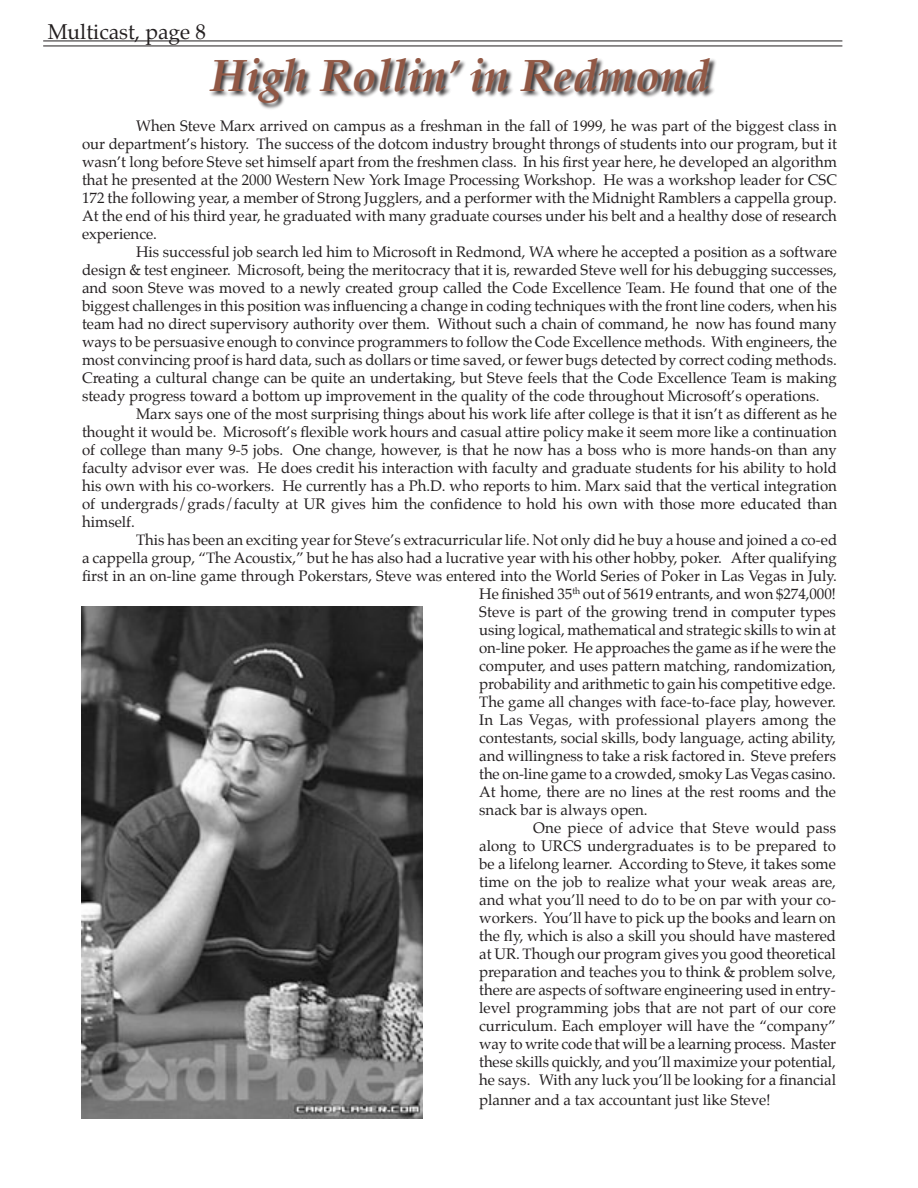
<style>
.page{position:relative;width:918px;height:1188px;background:#fff}
.page>*{position:absolute;margin:0;border:0;box-sizing:border-box;transform-origin:0 0}
.t1{font:italic 700 45px "Palatino";color:#915845}
.t2{font:21px "Palatino";color:#231f20}
.t3{font:15px/18px "Palatino";color:#231f20;text-align:justify}
</style>
<div class="page">
<hr style="left:43px;top:40px;width:799px;height:1px;background:#231f20">
<hr style="left:43px;top:45px;width:799px;height:1px;background:#231f20">
<img style="left:81px;top:606px;width:342px;height:513px">
<div style="left:209px;top:58px;width:508px;height:53px;background:#231f20;opacity:.9"></div>
<h2 class="t2" style="left:48px;top:18px;width:160px">Multicast, page 8</h2>
<p class="t1" style="left:211px;top:48px;width:501px">High Rollin’ in Redmond</p>
<p class="t3" style="left:82px;top:118px;width:756px;text-indent:54px">When Steve Marx arrived on campus as a freshman in the fall of 1999, he was part of the biggest class in our department’s history. The success of the dotcom industry brought throngs of students into our program, but it wasn’t long before Steve set himself apart from the freshmen class. In his first year here, he developed an algorithm that he presented at the 2000 Western New York Image Processing Workshop. He was a workshop leader for CSC 172 the following year, a member of Strong Jugglers, and a performer with the Midnight Ramblers a cappella group.<br>At the end of his third year, he graduated with many graduate courses under his belt and a healthy dose of research experience.</p>
<p class="t3" style="left:82px;top:244px;width:757px;text-indent:54px">His successful job search led him to Microsoft in Redmond, WA where he accepted a position as a software design &amp; test engineer. Microsoft, being the meritocracy that it is, rewarded Steve well for his debugging successes, and soon Steve was moved to a newly created group called the Code Excellence Team. He found that one of the biggest challenges in this position was influencing a change in coding techniques with the front line coders, when his team had no direct supervisory authority over them. Without such a chain of command, he now has found many ways to be persuasive enough to convince programmers to follow the Code Excellence methods. With engineers, the most convincing proof is hard data, such as dollars or time saved, or fewer bugs detected by correct coding methods.<br>Creating a cultural change can be quite an undertaking, but Steve feels that the Code Excellence Team is making steady progress toward a bottom up improvement in the quality of the code throughout Microsoft’s operations.</p>
<p class="t3" style="left:82px;top:406px;width:757px;text-indent:54px">Marx says one of the most surprising things about his work life after college is that it isn’t as different as he thought it would be. Microsoft’s flexible work hours and casual attire policy make it seem more like a continuation of college than many 9-5 jobs. One change, however, is that he now has a boss who is more hands-on than any faculty advisor ever was. He does credit his interaction with faculty and graduate students for his ability to hold his own with his co-workers. He currently has a Ph.D. who reports to him. Marx said that the vertical integration of undergrads/grads/faculty at UR gives him the confidence to hold his own with those more educated than himself.</p>
<p class="t3" style="left:136px;top:532px;width:703px">This has been an exciting year for Steve’s extracurricular life. Not only did he buy a house and joined a co-ed</p>
<p class="t3" style="left:82px;top:550px;width:756px">a cappella group, “The Acoustix,” but he has also had a lucrative year with his other hobby, poker. After qualifying</p>
<p class="t3" style="left:82px;top:568px;width:756px">first in an on-line game through Pokerstars, Steve was entered into the World Series of Poker in Las Vegas in July.</p>
<p class="t3" style="left:479px;top:586px;width:358px">He finished 35<sup>th</sup> out of 5619 entrants, and won $274,000!</p>
<p class="t3" style="left:479px;top:604px;width:358px">Steve is part of the growing trend in computer types</p>
<p class="t3" style="left:479px;top:622px;width:358px">using logical, mathematical and strategic skills to win at</p>
<p class="t3" style="left:479px;top:640px;width:358px">on-line poker. He approaches the game as if he were the</p>
<p class="t3" style="left:479px;top:658px;width:358px">computer, and uses pattern matching, randomization,</p>
<p class="t3" style="left:479px;top:676px;width:358px">probability and arithmetic to gain his competitive edge.</p>
<p class="t3" style="left:479px;top:694px;width:358px">The game all changes with face-to-face play, however.</p>
<p class="t3" style="left:479px;top:712px;width:358px">In Las Vegas, with professional players among the</p>
<p class="t3" style="left:479px;top:730px;width:358px">contestants, social skills, body language, acting ability,</p>
<p class="t3" style="left:479px;top:748px;width:358px">and willingness to take a risk factored in. Steve prefers</p>
<p class="t3" style="left:479px;top:766px;width:358px">the on-line game to a crowded, smoky Las Vegas casino.</p>
<p class="t3" style="left:479px;top:784px;width:358px">At home, there are no lines at the rest rooms and the</p>
<p class="t3" style="left:479px;top:802px;width:170px">snack bar is always open.</p>
<p class="t3" style="left:479px;top:820px;width:358px;text-indent:54px">One piece of advice that Steve would pass along to URCS undergraduates is to be prepared to be a lifelong learner. According to Steve, it takes some time on the job to realize what your weak areas are, and what you’ll need to do to be on par with your co&shy;workers. You’ll have to pick up the books and learn on the fly, which is also a skill you should have mastered at UR. Though our program gives you good theoretical preparation and teaches you to think &amp; problem solve, there are aspects of software engineering used in entry&shy;level programming jobs that are not part of our core curriculum. Each employer will have the “company” way to write code that will be a learning process. Master these skills quickly, and you’ll maximize your potential, he says. With any luck you’ll be looking for a financial</p>
<p class="t3" style="left:479px;top:1092px;width:293px">planner and a tax accountant just like Steve!</p>
</div>
